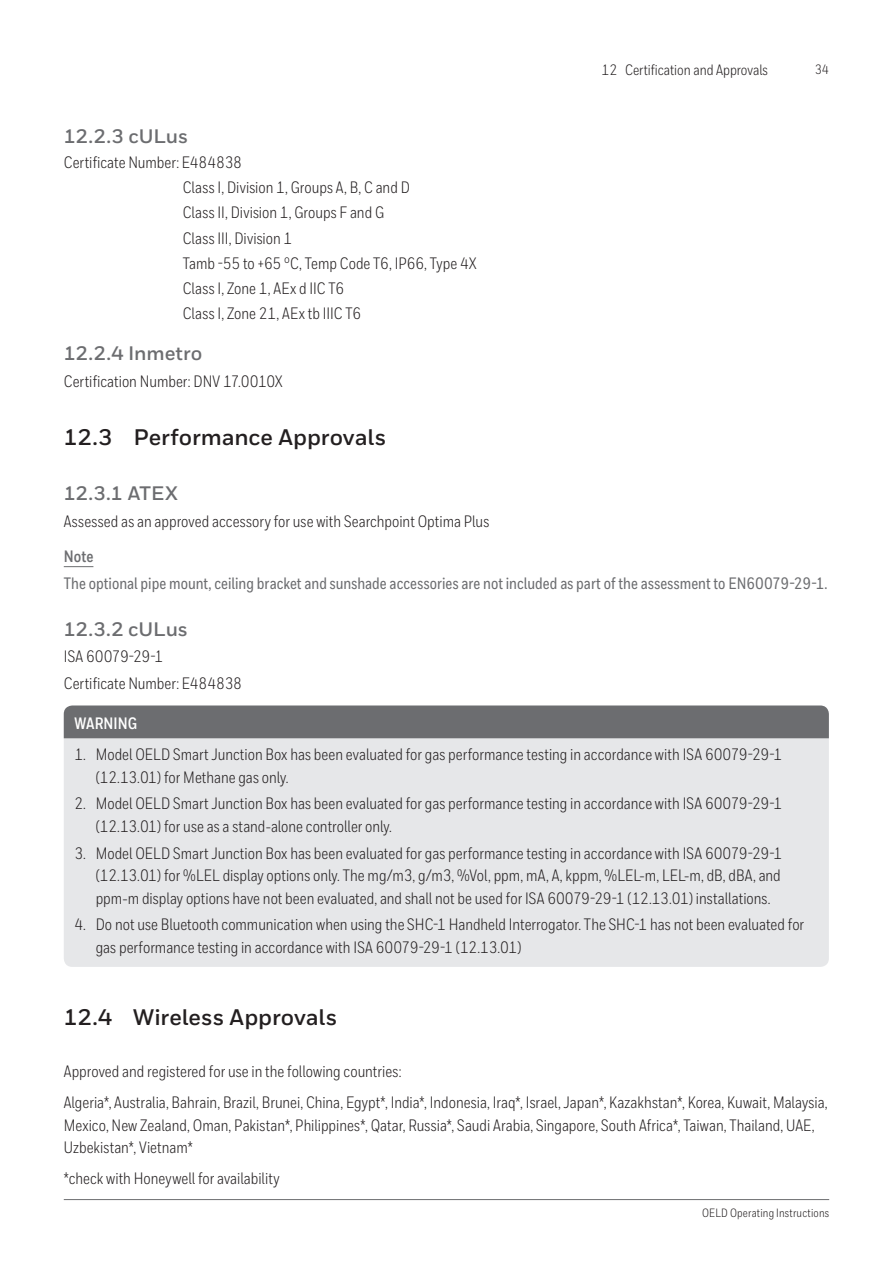
<style>
.page{position:relative;width:893px;height:1263px;background:#fff}
.page>*{position:absolute;margin:0;border:0;box-sizing:border-box;transform-origin:0 0}
.Heading_2__15_19{font:700 22.5px "Honeywell Sans";color:#231f20}
.Heading_except{font:700 19.5px "Honeywell Sans";color:#6c6d70}
.Body__11_15_pt{font:16.5px/22.5px "Honeywell Cond";color:#231f20}
.Body__less_space{font:16.5px "Honeywell Cond";color:#231f20}
.Body__11_15_pt-2{font:500 16.5px "Honeywell Cond";color:#6c6d70}
.t1{font:700 16.5px "Honeywell Cond";color:#fff}
.Caution{font:700 16.5px "Honeywell Cond";color:#6c6d70}
.Cover__Address_Block{font:15px "Honeywell Cond";color:#231f20}
.t2{font:13.5px "Honeywell Cond";color:#231f20}
.t3{font:12px "Honeywell Cond";letter-spacing:.02em;color:#231f20}
</style>
<div class="page">
<hr style="left:64px;top:1199px;width:765px;height:1px;background:#6c6d70">
<svg style="left:64px;top:566px;width:29px;height:1px"></svg>
<div style="left:64px;top:705px;width:765px;height:262px;background:#e6e7e9;border-radius:9px"></div>
<div style="left:64px;top:705px;width:765px;height:33px;background:#6c6d70"></div>
<p class="Heading_except" style="left:64px;top:124px;width:126px">12.2.3 cULus</p>
<p class="Body__less_space" style="left:64px;top:152px;width:180px">Certificate Number: E484838</p>
<p class="Body__less_space" style="left:183px;top:178px;width:229px">Class I, Division 1, Groups A, B, C and D</p>
<p class="Body__less_space" style="left:183px;top:203px;width:203px">Class II, Division 1, Groups F and G</p>
<p class="Body__less_space" style="left:183px;top:228px;width:111px">Class III, Division 1</p>
<p class="Body__less_space" style="left:183px;top:253px;width:295px">Tamb -55 to +65 °C, Temp Code T6, IP66, Type 4X</p>
<p class="Body__less_space" style="left:183px;top:279px;width:163px">Class I, Zone 1, AEx d IIC T6</p>
<p class="Body__less_space" style="left:183px;top:304px;width:180px">Class I, Zone 21, AEx tb IIIC T6</p>
<p class="Heading_except" style="left:64px;top:341px;width:140px">12.2.4 Inmetro</p>
<p class="Body__11_15_pt" style="left:64px;top:370px;width:221px">Certification Number: DNV 17.0010X</p>
<p class="Cover__Address_Block" style="left:601px;top:61px;width:168px">12 Certification and Approvals</p>
<p class="t2" style="left:815px;top:62px;width:16px">34</p>
<p class="Heading_2__15_19" style="left:64px;top:423px;width:324px">12.3 Performance Approvals</p>
<p class="Heading_except" style="left:64px;top:481px;width:116px">12.3.1 ATEX</p>
<p class="Body__11_15_pt" style="left:64px;top:510px;width:427px">Assessed as an approved accessory for use with Searchpoint Optima Plus</p>
<p class="Caution" style="left:64px;top:546px;width:31px">Note</p>
<p class="Body__11_15_pt-2" style="left:64px;top:573px;width:765px">The optional pipe mount, ceiling bracket and sunshade accessories are not included as part of the assessment to EN60079-29-1.</p>
<p class="Heading_except" style="left:64px;top:617px;width:126px">12.3.2 cULus</p>
<p class="Body__11_15_pt" style="left:64px;top:645px;width:101px">ISA 60079-29-1</p>
<p class="Body__11_15_pt" style="left:64px;top:672px;width:180px">Certificate Number: E484838</p>
<p class="t1" style="left:74px;top:713px;width:64px">WARNING</p>
<p class="Body__11_15_pt" style="left:96px;top:743px;width:688px;text-indent:-21px">1. Model OELD Smart Junction Box has been evaluated for gas performance testing in accordance with ISA 60079-29-1 (12.13.01) for Methane gas only.</p>
<p class="Body__11_15_pt" style="left:96px;top:792px;width:688px;text-indent:-21px">2. Model OELD Smart Junction Box has been evaluated for gas performance testing in accordance with ISA 60079-29-1 (12.13.01) for use as a stand-alone controller only.</p>
<p class="Body__11_15_pt" style="left:96px;top:842px;width:688px;text-align:justify;text-indent:-21px">3. Model OELD Smart Junction Box has been evaluated for gas performance testing in accordance with ISA 60079-29-1 (12.13.01) for %LEL display options only. The mg/m3, g/m3, %Vol, ppm, mA, A, kppm, %LEL-m, LEL-m, dB, dBA, and ppm-m display options have not been evaluated, and shall not be used for ISA 60079-29-1 (12.13.01) installations.</p>
<p class="Body__11_15_pt" style="left:96px;top:913px;width:710px;text-indent:-21px">4. Do not use Bluetooth communication when using the SHC-1 Handheld Interrogator. The SHC-1 has not been evaluated for gas performance testing in accordance with ISA 60079-29-1 (12.13.01)</p>
<p class="Heading_2__15_19" style="left:64px;top:1004px;width:275px">12.4 Wireless Approvals</p>
<p class="Body__11_15_pt" style="left:64px;top:1060px;width:339px">Approved and registered for use in the following countries:</p>
<p class="Body__11_15_pt" style="left:64px;top:1091px;width:765px">Algeria*, Australia, Bahrain, Brazil, Brunei, China, Egypt*, India*, Indonesia, Iraq*, Israel, Japan*, Kazakhstan*, Korea, Kuwait, Malaysia,<br>Mexico, New Zealand, Oman, Pakistan*, Philippines*, Qatar, Russia*, Saudi Arabia, Singapore, South Africa*, Taiwan, Thailand, UAE,<br>Uzbekistan*, Vietnam*</p>
<p class="Body__11_15_pt" style="left:64px;top:1167px;width:217px">*check with Honeywell for availability</p>
<p class="t3" style="left:702px;top:1206px;width:129px">OELD Operating Instructions</p>
</div>
